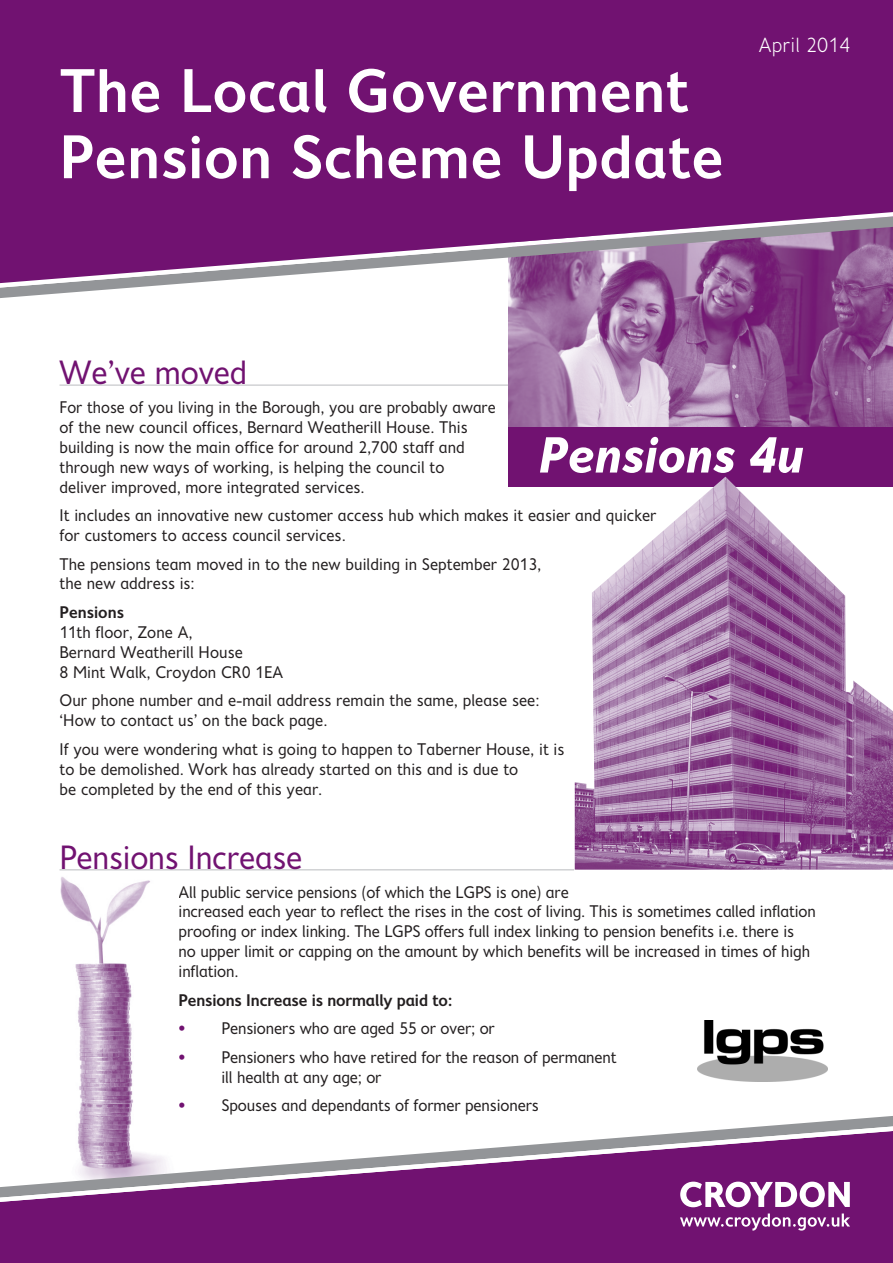
<style>
.page{position:relative;width:893px;height:1263px;background:#fff}
.page>*{position:absolute;margin:0;border:0;box-sizing:border-box;transform-origin:0 0}
.t1{font:600 63px/66.2px "Fiendstar";color:#fff}
.t2{font:italic 700 51.9px "Fiendstar";color:#fff}
.heads{font:34.5px "Fiendstar";letter-spacing:-.02em;color:#711271}
.Intro_Copy{font:300 21px "Fiendstar";color:#fff}
.text{font:17.25px/20px "Fiendstar";letter-spacing:-.01em;color:#231f20}
.text-2{font:600 17.25px "Fiendstar";letter-spacing:-.02em;color:#231f20}
.s1{font-weight:600}
.s2{color:#711271}
</style>
<div class="page">
<hr style="left:60px;top:384px;width:448px;height:2px;background:#d1d2d4">
<hr style="left:60px;top:869px;width:514px;height:1px;background:#d1d2d4">
<img style="left:60px;top:877px;width:90px;height:239px">
<img style="left:508px;top:298px;width:385px;height:129px">
<div style="left:0;top:1202px;width:893px;height:61px;background:#711271"></div>
<svg style="left:0;top:288px;width:893px;height:10px"></svg>
<svg style="left:0;top:283px;width:893px;height:5px"></svg>
<svg style="left:0;top:0;width:893px;height:283px;background:#782279"></svg>
<svg style="left:78px;top:1116px;width:815px;height:10px"></svg>
<svg style="left:0;top:1126px;width:893px;height:76px"></svg>
<svg style="left:680px;top:1181px;width:170px;height:26px"></svg>
<svg style="left:680px;top:1213px;width:170px;height:17px;background:#954e95"></svg>
<img style="left:698px;top:1020px;width:129px;height:62px">
<div style="left:508px;top:427px;width:385px;height:60px;background:#711271"></div>
<img style="left:575px;top:477px;width:318px;height:393px">
<p class="t1" style="left:60px;top:57px;width:666px">The Local Government<br>Pension Scheme Update</p>
<p class="Intro_Copy" style="left:758px;top:34px;width:93px">April 2014</p>
<p class="heads" style="left:60px;top:354px;width:190px">We’ve moved</p>
<p class="text" style="left:60px;top:397px;width:438px">For those of you living in the Borough, you are probably aware of the new council offices, Bernard Weatherill House. This building is now the main office for around 2,700 staff and through new ways of working, is helping the council to deliver improved, more integrated services.</p>
<p class="text" style="left:60px;top:505px;width:599px">It includes an innovative new customer access hub which makes it easier and quicker for customers to access council services.</p>
<p class="text" style="left:60px;top:554px;width:483px">The pensions team moved in to the new building in September 2013, the new address is:</p>
<p class="text" style="left:60px;top:602px;width:225px"><span class="s1">Pensions<br></span>11th floor, Zone A,<br>Bernard Weatherill House<br>8 Mint Walk, Croydon CR0 1EA</p>
<p class="text" style="left:60px;top:690px;width:482px">Our phone number and e-mail address remain the same, please see: ‘How to contact us’ on the back page.</p>
<p class="text" style="left:60px;top:739px;width:507px">If you were wondering what is going to happen to Taberner House, it is to be demolished. Work has already started on this and is due to<br>be completed by the end of this year.</p>
<p class="t2" style="left:539px;top:425px;width:267px">Pensions 4u</p>
<p class="heads" style="left:60px;top:838px;width:245px">Pensions Increase</p>
<p class="text" style="left:179px;top:882px;width:639px">All public service pensions (of which the LGPS is one) are<br>increased each year to reflect the rises in the cost of living. This is sometimes called inflation proofing or index linking. The LGPS offers full index linking to pension benefits i.e. there is no upper limit or capping on the amount by which benefits will be increased in times of high inflation.</p>
<p class="text-2" style="left:179px;top:990px;width:276px">Pensions Increase is normally paid to:</p>
<p class="text" style="left:179px;top:1018px;width:318px"><span class="s2">•</span> Pensioners who are aged 55 or over; or</p>
<p class="text" style="left:222px;top:1047px;width:397px;text-indent:-43px"><span class="s2">•</span> Pensioners who have retired for the reason of permanent ill health at any age; or</p>
<p class="text" style="left:179px;top:1095px;width:362px"><span class="s2">•</span> Spouses and dependants of former pensioners</p>
</div>
